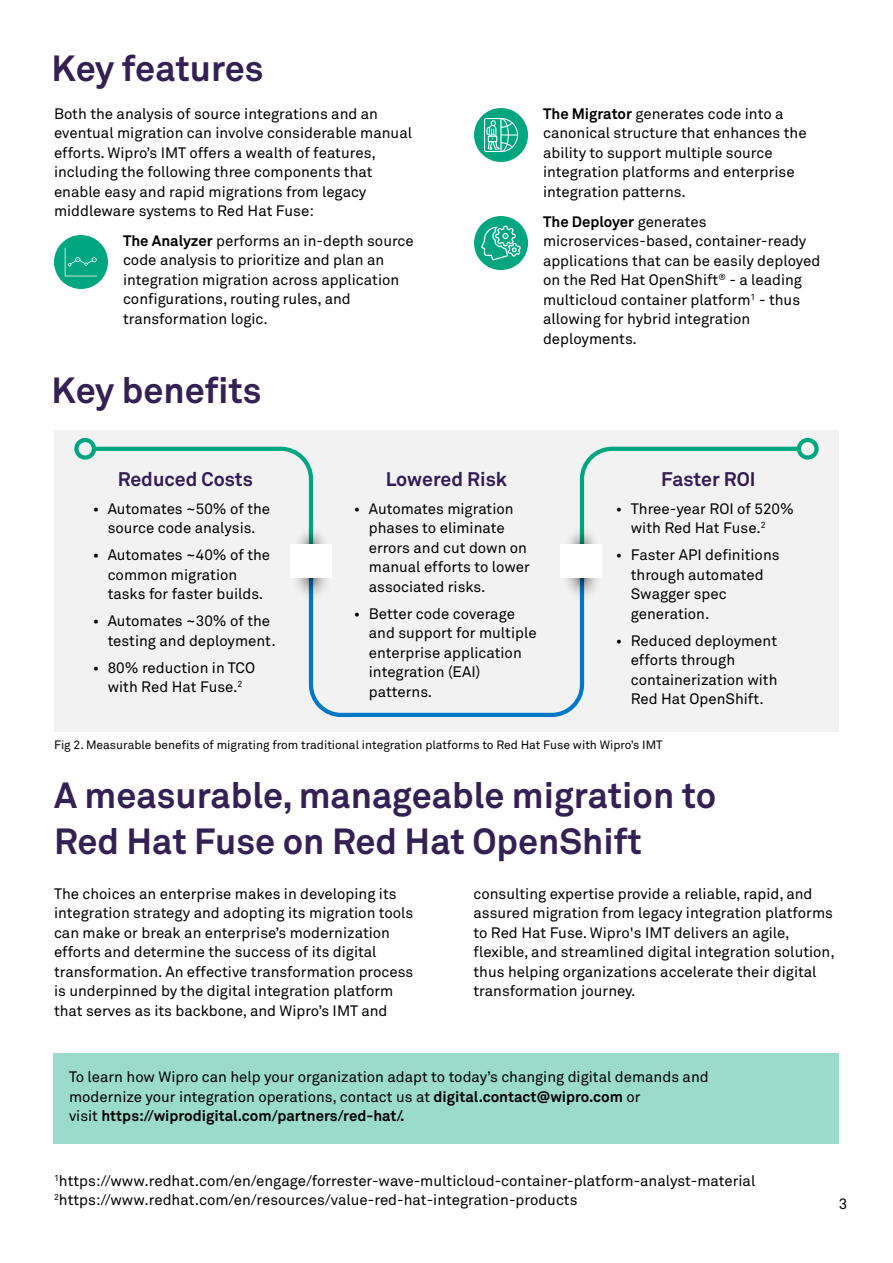
<style>
.page{position:relative;width:893px;height:1263px;background:#fff}
.page>*{position:absolute;margin:0;border:0;box-sizing:border-box;transform-origin:0 0}
.t1{font:700 36px/46.2px "Wipro Akkurat";color:#342153}
.t2{font:700 19.5px "Wipro Akkurat";color:#331c54}
.t3{font:15px/19.5px "Wipro Akkurat";color:#000}
.t4{font:12px "Wipro Akkurat";color:#000}
.s1{font-weight:700}
</style>
<div class="page">
<div style="left:54px;top:1053px;width:785px;height:90px;background:#9adbcc"></div>
<div style="left:54px;top:430px;width:785px;height:302px;background:#f2f2f2"></div>
<div style="left:54px;top:235px;width:54px;height:54px;background:#00a680;border-radius:50%"></div>
<div style="left:474px;top:108px;width:54px;height:54px;background:#00a680;border-radius:50%"></div>
<div style="left:474px;top:216px;width:54px;height:54px;background:#00a680;border-radius:50%"></div>
<svg style="left:74px;top:438px;width:745px;height:279px"></svg>
<svg style="left:290px;top:578px;width:42px;height:48px"></svg>
<svg style="left:290px;top:505px;width:42px;height:39px"></svg>
<div style="left:290px;top:544px;width:42px;height:34px;background:#fff"></div>
<svg style="left:561px;top:578px;width:41px;height:48px"></svg>
<svg style="left:561px;top:505px;width:41px;height:39px"></svg>
<div style="left:561px;top:544px;width:41px;height:34px;background:#fff"></div>
<svg style="left:68px;top:257px;width:29px;height:9px"></svg>
<svg style="left:484px;top:118px;width:34px;height:34px"></svg>
<svg style="left:481px;top:226px;width:40px;height:34px"></svg>
<h1 class="t1" style="left:51px;top:44px;width:214px">Key features</h1>
<p class="t3" style="left:54px;top:104px;width:360px">Both the analysis of source integrations and an eventual migration can involve considerable manual efforts. Wipro’s IMT offers a wealth of features, including the following three components that enable easy and rapid migrations from legacy middleware systems to Red Hat Fuse:</p>
<p class="t3" style="left:123px;top:231px;width:292px"><span class="s1">The Analyzer</span> performs an in-depth source code analysis to prioritize and plan an integration migration across application configurations, routing rules, and transformation logic.</p>
<h1 class="t1" style="left:51px;top:367px;width:212px">Key benefits</h1>
<p class="t3" style="left:543px;top:104px;width:265px"><span class="s1">The Migrator</span> generates code into a canonical structure that enhances the ability to support multiple source integration platforms and enterprise integration patterns.</p>
<p class="t3" style="left:543px;top:212px;width:279px"><span class="s1">The Deployer</span> generates microservices-based, container-ready applications that can be easily deployed on the Red Hat OpenShift<sup>®</sup> - a leading multicloud container platform<sup>1</sup> - thus allowing for hybrid integration deployments.</p>
<h2 class="t2" style="left:118px;top:467px;width:137px">Reduced Costs</h2>
<p class="t3" style="left:93px;top:499px;width:179px;text-align:center">• Automates ~50% of the source code analysis.</p>
<p class="t3" style="left:108px;top:545px;width:164px;text-indent:-15px">• Automates ~40% of the common migration tasks for faster builds.</p>
<p class="t3" style="left:108px;top:611px;width:170px;text-indent:-15px">• Automates ~30% of the testing and deployment.</p>
<p class="t3" style="left:93px;top:658px;width:164px;text-align:center">• 80% reduction in TCO with Red Hat Fuse.<sup>2</sup></p>
<h2 class="t2" style="left:386px;top:467px;width:123px">Lowered Risk</h2>
<p class="t3" style="left:369px;top:499px;width:163px;text-indent:-15px">• Automates migration phases to eliminate errors and cut down on manual efforts to lower associated risks.</p>
<p class="t3" style="left:369px;top:604px;width:169px;text-indent:-15px">• Better code coverage and support for multiple enterprise application integration (EAI) patterns.</p>
<h2 class="t2" style="left:661px;top:467px;width:96px">Faster ROI</h2>
<p class="t3" style="left:631px;top:499px;width:165px;text-indent:-15px">• Three-year ROI of 520% with Red Hat Fuse.<sup>2</sup></p>
<p class="t3" style="left:631px;top:545px;width:150px;text-indent:-15px">• Faster API definitions through automated<br>Swagger spec generation.</p>
<p class="t3" style="left:631px;top:631px;width:148px;text-indent:-15px">• Reduced deployment efforts through containerization with<br>Red Hat OpenShift.</p>
<p class="t4" style="left:54px;top:737px;width:610px">Fig 2. Measurable benefits of migrating from traditional integration platforms to Red Hat Fuse with Wipro’s IMT</p>
<h1 class="t1" style="left:54px;top:772px;width:664px">A measurable, manageable migration to<br>Red Hat Fuse on Red Hat OpenShift</h1>
<p class="t3" style="left:54px;top:884px;width:361px">The choices an enterprise makes in developing its integration strategy and adopting its migration tools can make or break an enterprise’s modernization efforts and determine the success of its digital transformation. An effective transformation process is underpinned by the digital integration platform that serves as its backbone, and Wipro’s IMT and</p>
<p class="t3" style="left:473px;top:884px;width:363px">consulting expertise provide a reliable, rapid, and assured migration from legacy integration platforms to Red Hat Fuse. Wipro's IMT delivers an agile, flexible, and streamlined digital integration solution, thus helping organizations accelerate their digital transformation journey.</p>
<p class="t3" style="left:69px;top:1067px;width:641px">To learn how Wipro can help your organization adapt to today’s changing digital demands and modernize your integration operations, contact us at <span class="s1">digital.contact@wipro.com</span> or<br>visit <span class="s1">https://wiprodigital.com/partners/red-hat/.</span></p>
<p class="t3" style="left:54px;top:1171px;width:703px"><sup>1</sup>https://www.redhat.com/en/engage/forrester-wave-multicloud-container-platform-analyst-material<br><sup>2</sup>https://www.redhat.com/en/resources/value-red-hat-integration-products</p>
<p class="t3" style="left:839px;top:1194px;width:10px">3</p>
</div>
